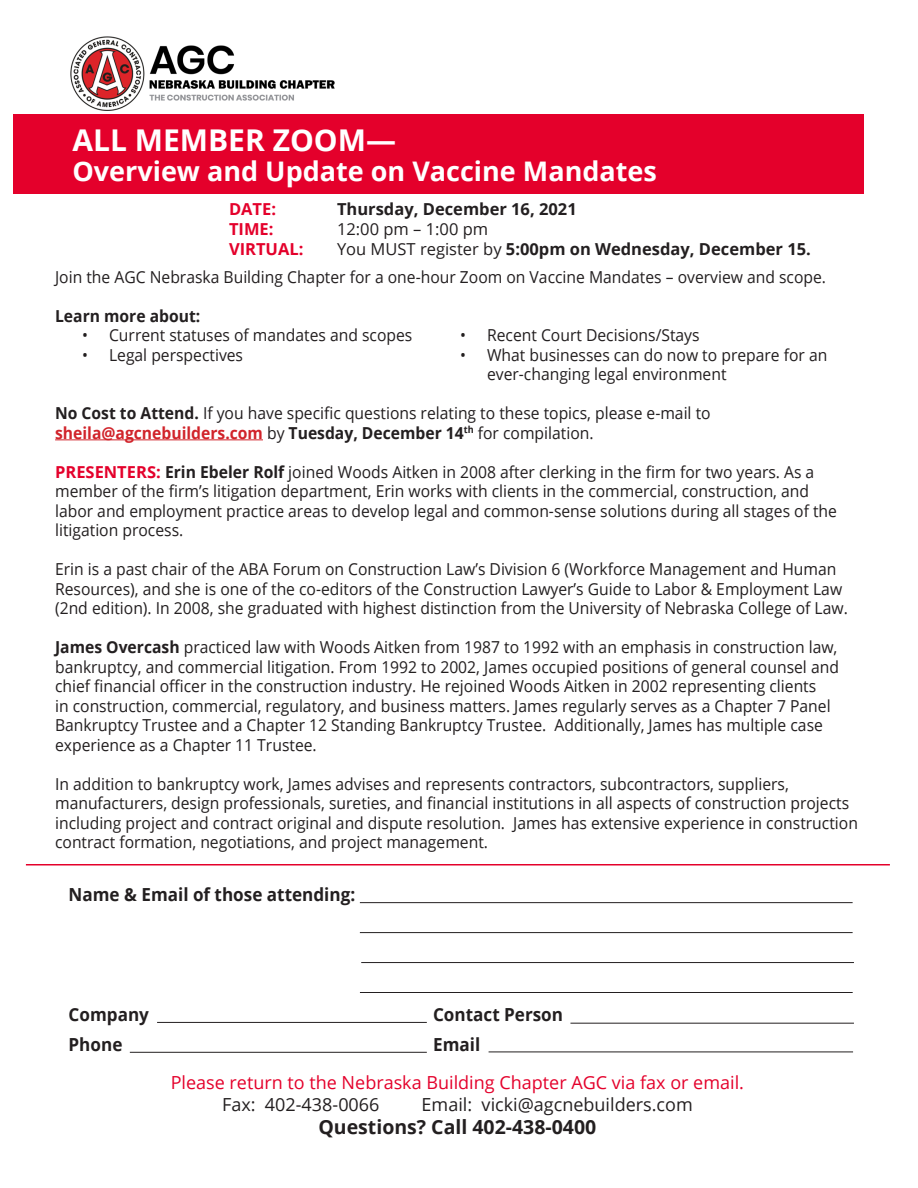
<style>
.page{position:relative;width:918px;height:1188px;background:#fff}
.page>*{position:absolute;margin:0;border:0;box-sizing:border-box;transform-origin:0 0}
.t1{font:700 30px "Open Sans";color:#fff}
.t2{font:700 27px "Open Sans";color:#fff}
.t3{font:700 19.5px "Open Sans";color:#231f20}
.t4{font:700 18px "Open Sans";color:#231f20;scale:.95 1}
.t5{font:18px "Open Sans";color:#e4002b}
.t6{font:18px "Open Sans";color:#231f20}
.t7{font:16.5px/19.5px "Open Sans";color:#231f20;scale:.95 1}
.t8{font:700 16.5px "Open Sans";color:#231f20}
.t9{font:700 16.5px "Open Sans";color:#e4002b}
.t10{font:700 16.5px "Open Sans";color:#231f20;scale:.95 1}
.t11{font:16.5px "Open Sans";color:#231f20}
.s1{font-weight:400}
.s2{font-weight:700}
.s3{font-weight:700;color:#d1232a}
.s4{font-weight:700;color:#e4002b}
</style>
<div class="page">
<hr style="left:55px;top:439px;width:208px;height:1px;background:#d1232a">
<hr style="left:157px;top:1022px;width:270px;height:1px;background:#231f20">
<hr style="left:360px;top:932px;width:493px;height:1px;background:#231f20">
<hr style="left:361px;top:962px;width:493px;height:1px;background:#231f20">
<hr style="left:360px;top:992px;width:493px;height:1px;background:#231f20">
<hr style="left:130px;top:1052px;width:297px;height:1px;background:#231f20">
<hr style="left:489px;top:1052px;width:364px;height:1px;background:#231f20">
<div style="left:14px;top:115px;width:850px;height:79px;background:#e4002b"></div>
<hr style="left:360px;top:902px;width:493px;height:1px;background:#231f20">
<hr style="left:26px;top:864px;width:864px;height:2px;background:#e4002b">
<hr style="left:570px;top:1023px;width:284px;height:1px;background:#231f20">
<img style="left:70px;top:36px;width:265px;height:75px">
<p class="t1" style="left:72px;top:119px;width:325px">ALL MEMBER ZOOM—</p>
<p class="t2" style="left:72px;top:152px;width:586px">Overview and Update on Vaccine Mandates</p>
<p class="t9" style="left:229px;top:197px;width:49px">DATE:</p>
<p class="t8" style="left:337px;top:197px;width:241px">Thursday, December 16, 2021</p>
<p class="t9" style="left:229px;top:217px;width:46px">TIME:</p>
<p class="t11" style="left:337px;top:218px;width:153px">12:00 pm – 1:00 pm</p>
<p class="t9" style="left:229px;top:237px;width:76px">VIRTUAL:</p>
<p class="t8" style="left:337px;top:237px;width:475px"><span class="s1">You MUST register by</span> 5:00pm on Wednesday, December 15.</p>
<p class="t7" style="left:55px;top:266px;width:813px">Join the AGC Nebraska Building Chapter for a one-hour Zoom on Vaccine Mandates – overview and scope.</p>
<p class="t10" style="left:55px;top:304px;width:154px">Learn more about:</p>
<p class="t7" style="left:82px;top:325px;width:349px">• Current statuses of mandates and scopes</p>
<p class="t7" style="left:460px;top:325px;width:254px">• Recent Court Decisions/Stays</p>
<p class="t7" style="left:82px;top:344px;width:171px">• Legal perspectives</p>
<p class="t7" style="left:487px;top:344px;width:360px;text-indent:-27px">• What businesses can do now to prepare for an ever-changing legal environment</p>
<p class="t7" style="left:55px;top:403px;width:692px"><span class="s2">No Cost to Attend.</span> If you have specific questions relating to these topics, please e-mail to <span class="s3">sheila@agcnebuilders.com</span> by <span class="s2">Tuesday, December 14</span><sup>th</sup> for compilation.</p>
<p class="t7" style="left:55px;top:461px;width:825px"><span class="s4">PRESENTERS:</span> <span class="s2">Erin Ebeler Rolf</span> joined Woods Aitken in 2008 after clerking in the firm for two years. As a member of the firm’s litigation department, Erin works with clients in the commercial, construction, and labor and employment practice areas to develop legal and common-sense solutions during all stages of the litigation process.</p>
<p class="t7" style="left:55px;top:559px;width:836px">Erin is a past chair of the ABA Forum on Construction Law’s Division 6 (Workforce Management and Human<br>Resources), and she is one of the co-editors of the Construction Lawyer’s Guide to Labor &amp; Employment Law (2nd edition). In 2008, she graduated with highest distinction from the University of Nebraska College of Law.</p>
<p class="t7" style="left:55px;top:637px;width:827px"><span class="s2">James Overcash</span> practiced law with Woods Aitken from 1987 to 1992 with an emphasis in construction law, bankruptcy, and commercial litigation. From 1992 to 2002, James occupied positions of general counsel and chief financial officer in the construction industry. He rejoined Woods Aitken in 2002 representing clients<br>in construction, commercial, regulatory, and business matters. James regularly serves as a Chapter 7 Panel Bankruptcy Trustee and a Chapter 12 Standing Bankruptcy Trustee. Additionally, James has multiple case experience as a Chapter 11 Trustee.</p>
<p class="t7" style="left:55px;top:774px;width:847px">In addition to bankruptcy work, James advises and represents contractors, subcontractors, suppliers, manufacturers, design professionals, sureties, and financial institutions in all aspects of construction projects including project and contract original and dispute resolution. James has extensive experience in construction contract formation, negotiations, and project management.</p>
<p class="t4" style="left:69px;top:882px;width:303px">Name &amp; Email of those attending:</p>
<p class="t4" style="left:69px;top:1002px;width:86px">Company</p>
<p class="t4" style="left:433px;top:1002px;width:138px">Contact Person</p>
<p class="t4" style="left:69px;top:1032px;width:58px">Phone</p>
<p class="t4" style="left:433px;top:1032px;width:51px">Email</p>
<p class="t5" style="left:171px;top:1070px;width:575px">Please return to the Nebraska Building Chapter AGC via fax or email.</p>
<p class="t6" style="left:222px;top:1093px;width:159px">Fax: 402-438-0066</p>
<p class="t6" style="left:422px;top:1093px;width:273px">Email: vicki@agcnebuilders.com</p>
<p class="t3" style="left:318px;top:1113px;width:279px">Questions? Call 402-438-0400</p>
</div>
